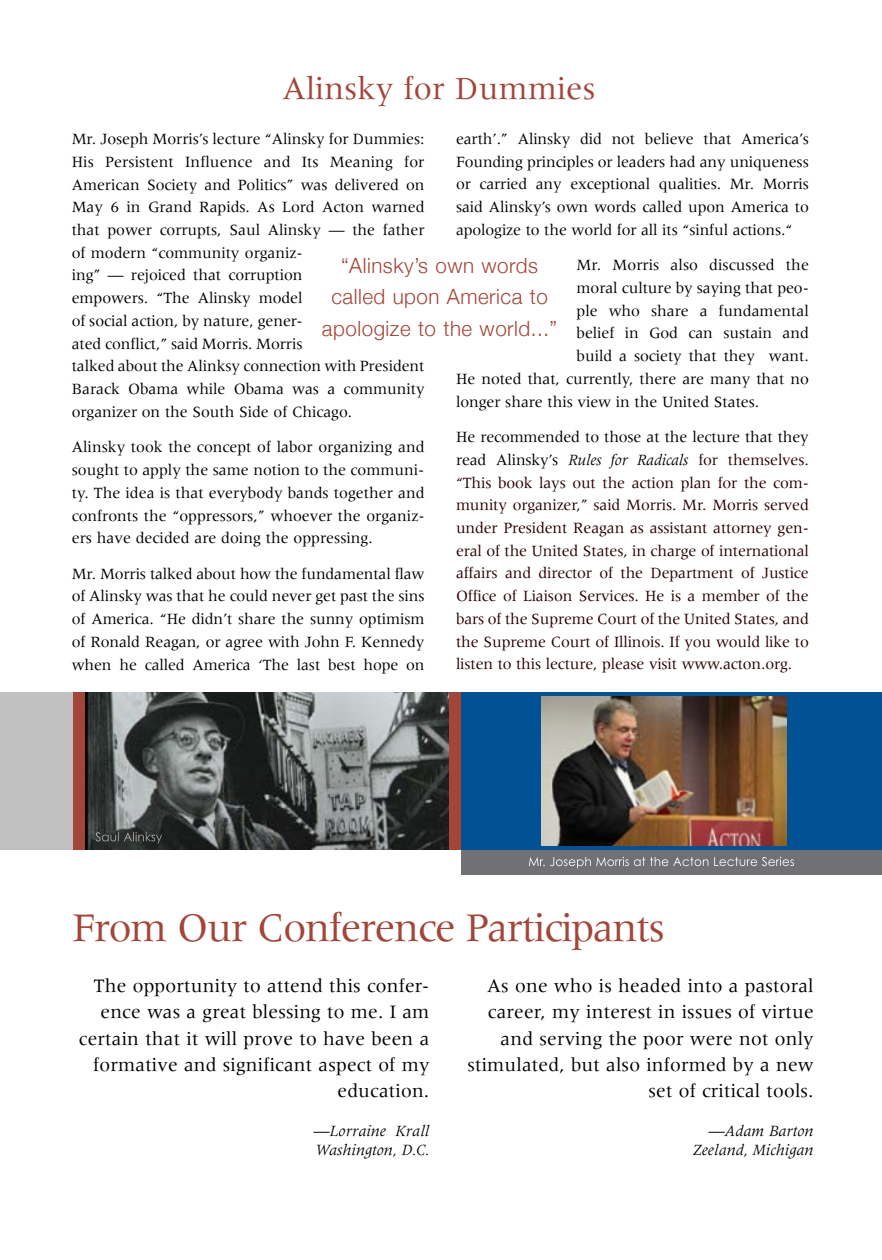
<style>
.page{position:relative;width:882px;height:1260px;background:#fff}
.page>*{position:absolute;margin:0;border:0;box-sizing:border-box;transform-origin:0 0}
.t1{font:42px "Meridien";letter-spacing:-.03em;color:#a34539}
.t2{font:33.25px "Meridien";letter-spacing:.005em;color:#a34539}
.t3{font:300 21px/31.5px "Helvetica Neue";letter-spacing:.025em;color:#a34539;text-align:center}
.t4{font:19.6px/26.2px "Meridien";letter-spacing:.01em;color:#000;text-align:right}
.t5{font:16.1px/22.8px "Meridien";letter-spacing:-.005em;color:#000;text-align:justify}
.t6{font:16.1px/22.8px "Meridien";letter-spacing:-.01em;color:#290000;text-align:justify}
.t7{font:italic 16.1px/19.4px "Meridien";color:#000}
.s1{color:#000}
.s2{font-style:italic;color:#000}
</style>
<div class="page">
<div style="left:461px;top:849px;width:421px;height:25px;background:#717074"></div>
<div style="left:0;top:692px;width:314px;height:157px;background:#c0c0c0"></div>
<div style="left:280px;top:692px;width:602px;height:157px;background:#005295"></div>
<img style="left:542px;top:697px;width:245px;height:148px">
<div style="left:73px;top:692px;width:388px;height:157px;background:#a34539"></div>
<img style="left:86px;top:692px;width:363px;height:157px">
<svg style="left:529px;top:857px;width:265px;height:11px"></svg>
<svg style="left:95px;top:832px;width:67px;height:12px"></svg>
<h2 class="t2" style="left:282px;top:70px;width:315px">Alinsky for Dummies</h2>
<p class="t5" style="left:72px;top:127px;width:354px;text-align:left">Mr. Joseph Morris’s lecture “Alinsky for Dummies:<br>His Persistent Influence and Its Meaning for American Society and Politics” was delivered on May 6 in Grand Rapids. As Lord Acton warned that power corrupts, Saul Alinsky — the father of modern “community organiz-<br>ing” — rejoiced that corruption<br>empowers. “The Alinsky model<br>of social action, by nature, gener-<br>ated conflict,” said Morris. Morris<br>talked about the Alinksy connection with President Barack Obama while Obama was a community organizer on the South Side of Chicago.</p>
<p class="t5" style="left:72px;top:436px;width:354px">Alinsky took the concept of labor organizing and sought to apply the same notion to the communi&shy;ty. The idea is that everybody bands together and confronts the “oppressors,” whoever the organiz&shy;ers have decided are doing the oppressing.</p>
<p class="t5" style="left:72px;top:562px;width:354px">Mr. Morris talked about how the fundamental flaw of Alinsky was that he could never get past the sins of America. “He didn’t share the sunny optimism of Ronald Reagan, or agree with John F. Kennedy when he called America ‘The last best hope on</p>
<p class="t5" style="left:456px;top:127px;width:354px">earth’.” Alinsky did not believe that America’s Founding principles or leaders had any uniqueness or carried any exceptional qualities. Mr. Morris said Alinsky’s own words called upon America to apologize to the world for all its “sinful actions.“</p>
<p class="t5" style="left:577px;top:254px;width:234px">Mr. Morris also discussed the</p>
<p class="t5" style="left:577px;top:276px;width:234px">moral culture by saying that peo-</p>
<p class="t5" style="left:577px;top:299px;width:234px">ple who share a fundamental</p>
<p class="t5" style="left:577px;top:322px;width:234px">belief in God can sustain and</p>
<p class="t5" style="left:577px;top:345px;width:234px">build a society that they want.</p>
<p class="t5" style="left:456px;top:367px;width:354px">He noted that, currently, there are many that no</p>
<p class="t5" style="left:456px;top:390px;width:305px">longer share this view in the United States.</p>
<p class="t6" style="left:456px;top:425px;width:354px"><span class="s1">He recommended to those at the lecture that they read Alinsky’s</span> <span class="s2">Rules for Radicals</span> for themselves. “This book lays out the action plan for the com&shy;munity organizer,” said Morris. Mr. Morris served under President Reagan as assistant attorney gen&shy;eral of the United States, in charge of international affairs and director of the Department of Justice Office of Liaison Services. He is a member of the bars of the Supreme Court of the United States, and the Supreme Court of Illinois. If you would like to listen to this lecture, please visit www.acton.org.</p>
<h3 class="t3" style="left:322px;top:249px;width:237px">“Alinsky’s own words called upon America to apologize to the world...”</h3>
<h1 class="t1" style="left:72px;top:904px;width:594px">From Our Conference Participants</h1>
<p class="t4" style="left:79px;top:973px;width:352px">The opportunity to attend this confer&shy;ence was a great blessing to me. I am certain that it will prove to have been a formative and significant aspect of my education.</p>
<p class="t7" style="left:313px;top:1121px;width:117px">—Lorraine Krall<br>Washington, D.C.</p>
<p class="t4" style="left:467px;top:973px;width:348px">As one who is headed into a pastoral career, my interest in issues of virtue and serving the poor were not only stimulated, but also informed by a new set of critical tools.</p>
<p class="t7" style="left:693px;top:1121px;width:122px;text-align:right">—Adam Barton<br>Zeeland, Michigan</p>
</div>
